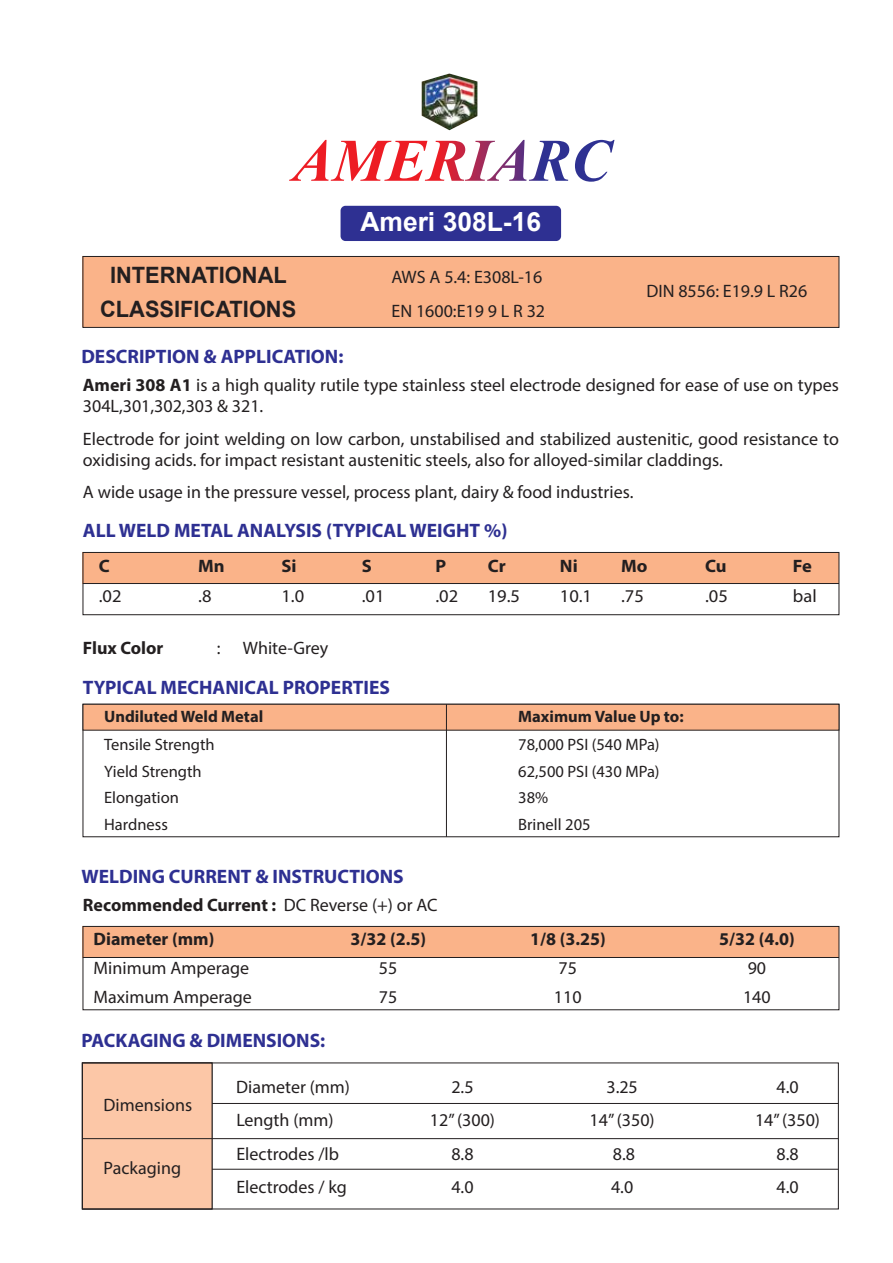
<style>
.page{position:relative;width:893px;height:1263px;background:#fff}
.page>*{position:absolute;margin:0;border:0;box-sizing:border-box;transform-origin:0 0}
.t1{font:700 26.4px "Arial";color:#fff}
.t2{font:700 22.5px/33.5px "Arial";color:#231f20;text-align:center}
.t3{font:700 19.5px "Myriad Pro";color:#2e3092}
.t4{font:18px/21.6px "Myriad Pro";color:#231f20}
.t5{font:700 18px "Myriad Pro";color:#231f20}
.t6{font:16.5px "Myriad Pro";color:#231f20}
.t7{font:700 16.5px "Myriad Pro";color:#231f20}
.s1{font-weight:700}
.s2{font-weight:400}
</style>
<div class="page">
<div style="left:83px;top:256px;width:756px;height:71px;background:#fab389"></div>
<svg style="left:289px;top:130px;width:326px;height:52px"></svg>
<img style="left:422px;top:73px;width:55px;height:57px">
<div style="left:83px;top:256px;width:756px;height:72px;border:1px solid #231f20"></div>
<div style="left:83px;top:552px;width:756px;height:31px;background:#fab389"></div>
<div style="left:83px;top:552px;width:756px;height:63px;border:1px solid #231f20"></div>
<hr style="left:83px;top:583px;width:756px;height:1px;background:#231f20">
<div style="left:83px;top:704px;width:756px;height:26px;background:#fab389;border:1px solid #231f20"></div>
<hr style="left:446px;top:704px;width:1px;height:133px;background:#231f20">
<div style="left:83px;top:926px;width:756px;height:31px;background:#fab389"></div>
<div style="left:83px;top:926px;width:756px;height:84px;border:1px solid #231f20"></div>
<hr style="left:83px;top:957px;width:756px;height:1px;background:#231f20">
<div style="left:82px;top:1062px;width:130px;height:147px;background:#fcc7a7"></div>
<div style="left:82px;top:1062px;width:757px;height:147px;border:1px solid #231f20"></div>
<hr style="left:82px;top:1138px;width:756px;height:1px;background:#231f20">
<hr style="left:212px;top:1169px;width:626px;height:1px;background:#231f20">
<hr style="left:212px;top:1103px;width:626px;height:1px;background:#231f20">
<div style="left:341px;top:206px;width:220px;height:35px;background:#2e3092;border-radius:5px"></div>
<h1 class="t1" style="left:360px;top:203px;width:182px">Ameri 308L-16</h1>
<p class="t2" style="left:100px;top:259px;width:198px">INTERNATIONAL<br>CLASSIFICATIONS</p>
<p class="t3" style="left:81px;top:343px;width:264px">DESCRIPTION &amp; APPLICATION:</p>
<p class="t4" style="left:83px;top:374px;width:757px"><span class="s1">Ameri 308 A1</span> is a high quality rutile type stainless steel electrode designed for ease of use on types<br>304L,301,302,303 &amp; 321.</p>
<p class="t4" style="left:83px;top:427px;width:758px">Electrode for joint welding on low carbon, unstabilised and stabilized austenitic, good resistance to oxidising acids. for impact resistant austenitic steels, also for alloyed-similar claddings.</p>
<p class="t4" style="left:83px;top:481px;width:552px">A wide usage in the pressure vessel, process plant, dairy &amp; food industries.</p>
<p class="t3" style="left:83px;top:517px;width:426px">ALL WELD METAL ANALYSIS (TYPICAL WEIGHT %)</p>
<p class="t4" style="left:392px;top:260px;width:155px;line-height:33.6px">AWS A 5.4: E308L-16<br>EN 1600:E19 9 L R 32</p>
<p class="t4" style="left:646px;top:280px;width:162px">DIN 8556: E19.9 L R26</p>
<p class="t5" style="left:99px;top:555px;width:13px">C</p>
<p class="t5" style="left:198px;top:555px;width:28px">Mn</p>
<p class="t5" style="left:281px;top:555px;width:17px">Si</p>
<p class="t5" style="left:362px;top:555px;width:11px">S</p>
<p class="t5" style="left:435px;top:555px;width:12px">P</p>
<p class="t5" style="left:488px;top:555px;width:19px">Cr</p>
<p class="t5" style="left:560px;top:555px;width:19px">Ni</p>
<p class="t5" style="left:621px;top:555px;width:28px">Mo</p>
<p class="t5" style="left:705px;top:555px;width:23px">Cu</p>
<p class="t5" style="left:793px;top:555px;width:21px">Fe</p>
<p class="t4" style="left:99px;top:584px;width:24px">.02</p>
<p class="t4" style="left:198px;top:584px;width:15px">.8</p>
<p class="t4" style="left:281px;top:584px;width:24px">1.0</p>
<p class="t4" style="left:362px;top:584px;width:24px">.01</p>
<p class="t4" style="left:435px;top:584px;width:24px">.02</p>
<p class="t4" style="left:488px;top:584px;width:34px">19.5</p>
<p class="t4" style="left:560px;top:584px;width:34px">10.1</p>
<p class="t4" style="left:621px;top:584px;width:24px">.75</p>
<p class="t4" style="left:705px;top:584px;width:24px">.05</p>
<p class="t4" style="left:793px;top:584px;width:25px">bal</p>
<p class="t5" style="left:83px;top:636px;width:82px">Flux Color</p>
<p class="t4" style="left:217px;top:637px;width:113px">: White-Grey</p>
<p class="t3" style="left:83px;top:675px;width:309px">TYPICAL MECHANICAL PROPERTIES</p>
<p class="t7" style="left:104px;top:706px;width:161px">Undiluted Weld Metal</p>
<p class="t7" style="left:518px;top:706px;width:167px">Maximum Value Up to:</p>
<p class="t6" style="left:104px;top:734px;width:112px">Tensile Strength</p>
<p class="t6" style="left:518px;top:734px;width:143px">78,000 PSI (540 MPa)</p>
<p class="t6" style="left:104px;top:761px;width:99px">Yield Strength</p>
<p class="t6" style="left:518px;top:761px;width:143px">62,500 PSI (430 MPa)</p>
<p class="t6" style="left:104px;top:787px;width:76px">Elongation</p>
<p class="t6" style="left:518px;top:787px;width:31px">38%</p>
<p class="t6" style="left:104px;top:814px;width:65px">Hardness</p>
<p class="t6" style="left:518px;top:814px;width:74px">Brinell 205</p>
<p class="t3" style="left:81px;top:863px;width:324px">WELDING CURRENT &amp; INSTRUCTIONS</p>
<p class="t5" style="left:83px;top:893px;width:356px">Recommended Current : <span class="s2">DC Reverse (+) or AC</span></p>
<p class="t5" style="left:94px;top:927px;width:122px">Diameter (mm)</p>
<p class="t5" style="left:350px;top:927px;width:77px">3/32 (2.5)</p>
<p class="t5" style="left:530px;top:927px;width:77px">1/8 (3.25)</p>
<p class="t5" style="left:719px;top:927px;width:77px">5/32 (4.0)</p>
<p class="t4" style="left:94px;top:956px;width:157px">Minimum Amperage</p>
<p class="t4" style="left:379px;top:956px;width:20px">55</p>
<p class="t4" style="left:559px;top:956px;width:20px">75</p>
<p class="t4" style="left:748px;top:956px;width:20px">90</p>
<p class="t4" style="left:94px;top:986px;width:160px">Maximum Amperage</p>
<p class="t4" style="left:379px;top:986px;width:20px">75</p>
<p class="t4" style="left:554px;top:986px;width:29px">110</p>
<p class="t4" style="left:743px;top:986px;width:29px">140</p>
<p class="t3" style="left:81px;top:1027px;width:245px">PACKAGING &amp; DIMENSIONS:</p>
<p class="t4" style="left:104px;top:1094px;width:90px">Dimensions</p>
<p class="t4" style="left:104px;top:1157px;width:79px">Packaging</p>
<p class="t4" style="left:236px;top:1075px;width:115px">Diameter (mm)</p>
<p class="t4" style="left:451px;top:1075px;width:24px">2.5</p>
<p class="t4" style="left:606px;top:1075px;width:33px">3.25</p>
<p class="t4" style="left:776px;top:1075px;width:24px">4.0</p>
<p class="t4" style="left:236px;top:1109px;width:99px">Length (mm)</p>
<p class="t4" style="left:430px;top:1109px;width:67px">12” (300)</p>
<p class="t4" style="left:590px;top:1109px;width:67px">14” (350)</p>
<p class="t4" style="left:755px;top:1109px;width:67px">14” (350)</p>
<p class="t4" style="left:236px;top:1142px;width:104px">Electrodes /lb</p>
<p class="t4" style="left:451px;top:1142px;width:24px">8.8</p>
<p class="t4" style="left:613px;top:1142px;width:24px">8.8</p>
<p class="t4" style="left:776px;top:1142px;width:24px">8.8</p>
<p class="t4" style="left:236px;top:1176px;width:112px">Electrodes / kg</p>
<p class="t4" style="left:451px;top:1176px;width:24px">4.0</p>
<p class="t4" style="left:611px;top:1176px;width:24px">4.0</p>
<p class="t4" style="left:776px;top:1176px;width:24px">4.0</p>
</div>
